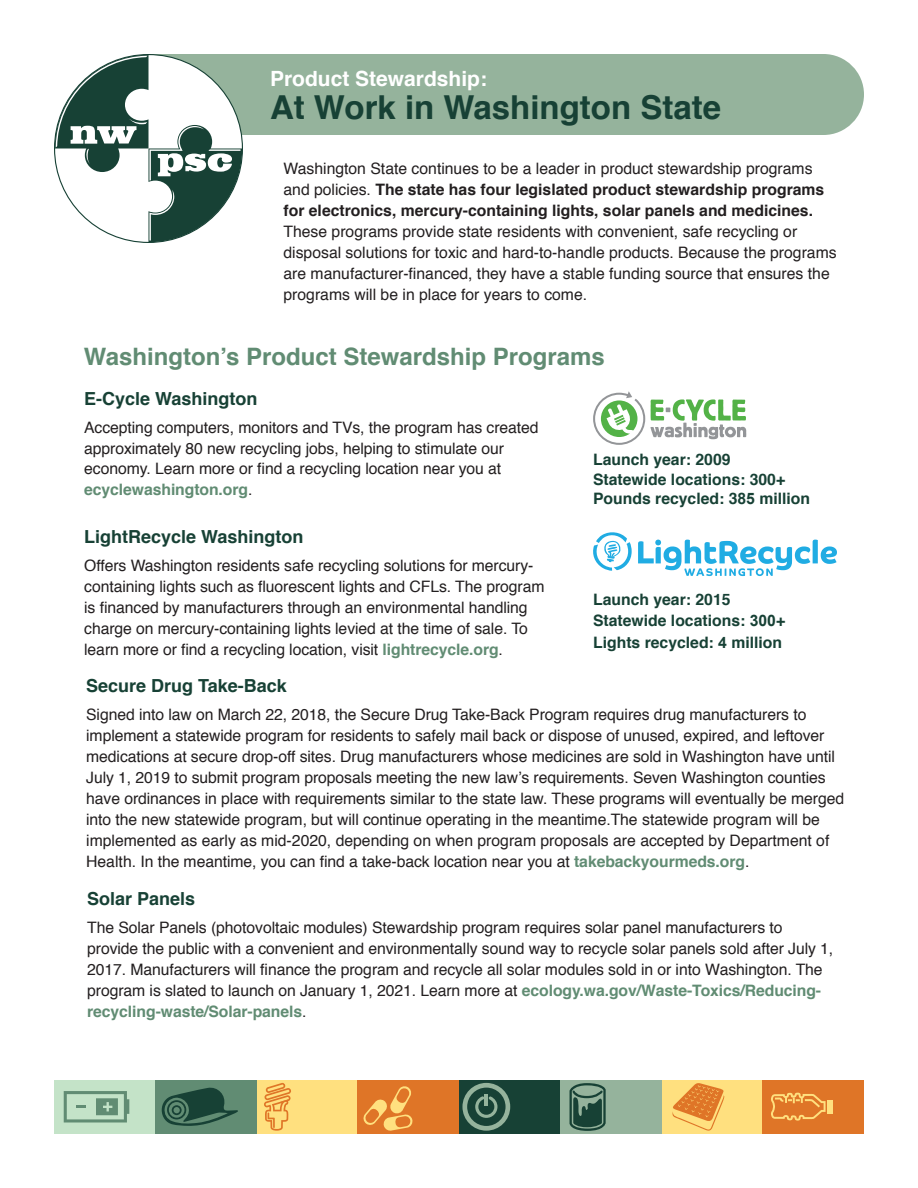
<style>
.page{position:relative;width:918px;height:1188px;background:#fff}
.page>*{position:absolute;margin:0;border:0;box-sizing:border-box;transform-origin:0 0}
.superhead{font:700 33px "Helvetica";color:#174135}
.head{font:700 24px "Helvetica";color:#618c73}
.head-2{font:700 21px "Helvetica";color:#fff}
.subhead{font:700 18px "Helvetica";color:#174135}
.text{font:700 18px "Helvetica";color:#174135}
.text-2{font:15.75px/21px "Helvetica";letter-spacing:-.005em;color:#231f20}
.text-3{font:700 15.75px/20px "Helvetica";color:#174135}
.s1{font-weight:700}
.s2{font-weight:700;color:#618c73}
.s3{font-family:"Arial"}
</style>
<div class="page">
<div style="left:148px;top:54px;width:676px;height:81px;background:#95b39c"></div>
<svg style="left:55px;top:55px;width:187px;height:187px"></svg>
<div style="left:783px;top:54px;width:81px;height:81px;background:#95b39c;border-radius:50%"></div>
<div style="left:54px;top:1080px;width:101px;height:54px;background:#c4e3c8"></div>
<div style="left:459px;top:1080px;width:101px;height:54px;background:#174135"></div>
<div style="left:256px;top:1080px;width:102px;height:54px;background:#ffe07f"></div>
<div style="left:662px;top:1080px;width:101px;height:54px;background:#ffe07f"></div>
<div style="left:155px;top:1080px;width:101px;height:54px;background:#618c73"></div>
<div style="left:560px;top:1080px;width:102px;height:54px;background:#95b39c"></div>
<div style="left:358px;top:1080px;width:101px;height:54px;background:#df7527"></div>
<div style="left:763px;top:1080px;width:101px;height:54px;background:#df7527"></div>
<svg style="left:64px;top:1091px;width:65px;height:32px"></svg>
<svg style="left:570px;top:1083px;width:36px;height:48px"></svg>
<svg style="left:462px;top:1083px;width:48px;height:48px"></svg>
<svg style="left:264px;top:1083px;width:27px;height:48px"></svg>
<svg style="left:162px;top:1087px;width:76px;height:39px"></svg>
<svg style="left:363px;top:1086px;width:50px;height:45px"></svg>
<svg style="left:672px;top:1083px;width:53px;height:48px"></svg>
<div style="left:827px;top:1100px;width:5px;height:13px;background:#ffe07f"></div>
<svg style="left:771px;top:1093px;width:55px;height:28px"></svg>
<svg style="left:593px;top:532px;width:39px;height:39px"></svg>
<svg style="left:638px;top:540px;width:199px;height:36px"></svg>
<svg style="left:593px;top:391px;width:52px;height:54px"></svg>
<svg style="left:651px;top:399px;width:95px;height:40px"></svg>
<p class="head-2" style="left:270px;top:61px;width:219px">Product Stewardship:</p>
<p class="superhead" style="left:270px;top:80px;width:453px">At Work in Washington State</p>
<p class="text-2" style="left:284px;top:158px;width:555px">Washington State continues to be a leader in product stewardship programs and policies. <span class="s1">The state has four legislated product stewardship programs for electronics, mercury-containing lights, solar panels and medicines.<br></span>These programs provide state residents with convenient, safe recycling or disposal solutions for toxic and hard-to-handle products. Because the programs are manufacturer-financed, they have a stable funding source that ensures the programs will be in place for years to come.</p>
<p class="head" style="left:84px;top:338px;width:522px">Washington’s Product Stewardship Programs</p>
<p class="subhead" style="left:84px;top:384px;width:175px">E-Cycle Washington</p>
<p class="text-2" style="left:84px;top:417px;width:456px">Accepting computers, monitors and TVs, the program has created approximately 80 new recycling jobs, helping to stimulate our economy. Learn more or find a recycling location near you at <span class="s2">ecyclewashington.org</span>.</p>
<p class="subhead" style="left:84px;top:522px;width:221px">LightRecycle Washington</p>
<p class="text-2" style="left:84px;top:555px;width:462px">Offers Washington residents safe recycling solutions for mercury&shy;containing lights such as fluorescent lights and CFLs. The program is financed by manufacturers through an environmental handling charge on mercury-containing lights levied at the time of sale. To learn more or find a recycling location, visit <span class="s2">lightrecycle.org</span>.</p>
<p class="subhead" style="left:86px;top:671px;width:202px">Secure Drug Take-Back</p>
<p class="text-3" style="left:593px;top:449px;width:219px">Launch year: 2009<br>Statewide locations: 300+<br>Pounds recycled: 3<span class="s3">85</span> million</p>
<p class="text-3" style="left:593px;top:589px;width:194px;line-height:21.5px">Launch year: 2015<br>Statewide locations: <span class="s3">300</span>+<br>Lights recycled: <span class="s3">4</span> million</p>
<p class="text-2" style="left:86px;top:705px;width:759px">Signed into law on March 22, 2018, the Secure Drug Take-Back Program requires drug manufacturers to implement a statewide program for residents to safely mail back or dispose of unused, expired, and leftover medications at secure drop-off sites. Drug manufacturers whose medicines are sold in Washington have until July 1, 2019 to submit program proposals meeting the new law’s requirements. Seven Washington counties have ordinances in place with requirements similar to the state law. These programs will eventually be merged into the new statewide program, but will continue operating in the meantime.The statewide program will be implemented as early as mid-2020, depending on when program proposals are accepted by Department of Health. In the meantime, you can find a take-back location near you at <span class="s2">takebackyourmeds.org</span>.</p>
<p class="text" style="left:87px;top:884px;width:110px">Solar Panels</p>
<p class="text-2" style="left:87px;top:917px;width:748px">The Solar Panels (photovoltaic modules) Stewardship program requires solar panel manufacturers to provide the public with a convenient and environmentally sound way to recycle solar panels sold after July 1, 2017. Manufacturers will finance the program and recycle all solar modules sold in or into Washington. The program is slated to launch on January 1, 2021. Learn more at <span class="s2">ecology.wa.gov/Waste-Toxics/Reducing&shy;recycling-waste/Solar-panels</span>.</p>
</div>
